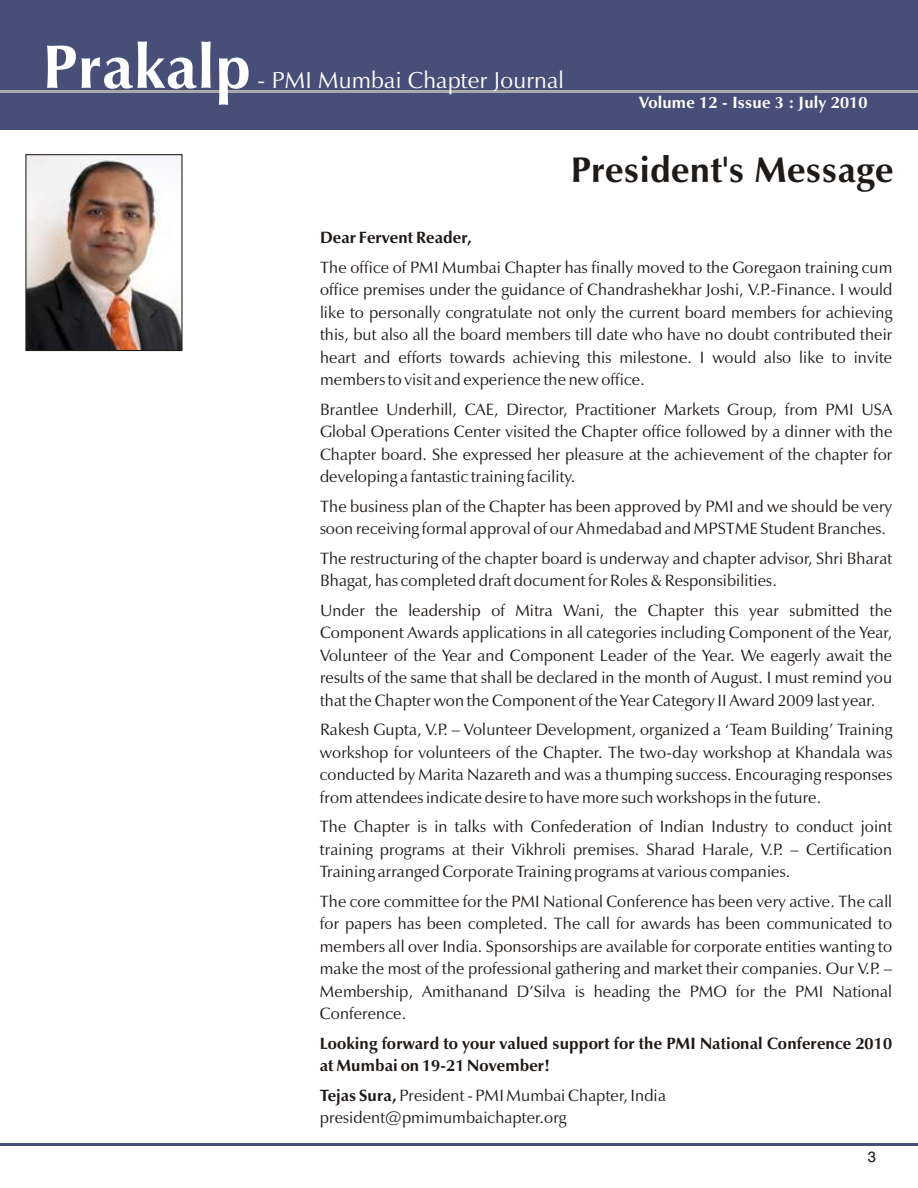
<style>
.page{position:relative;width:918px;height:1188px;background:#fff}
.page>*{position:absolute;margin:0;border:0;box-sizing:border-box;transform-origin:0 0}
.t1{font:700 62.1px "Zapf Humanist 601 BT";letter-spacing:.01em;color:#fff}
.t2{font:700 36px "Zapf Humanist 601 BT";letter-spacing:.01em;color:#1f1a17}
.t3{font:23.25px "Zapf Humanist 601 BT";letter-spacing:.01em;color:#fff}
.t4{font:16.5px/22.5px "Zapf Humanist 601 BT";color:#1f1a17;text-align:justify}
.t5{font:700 16.5px/22.4px "Zapf Humanist 601 BT";color:#1f1a17}
.t6{font:700 16.5px "Zapf Humanist 601 BT";letter-spacing:.015em;color:#fff}
.t7{font:15px "Swiss 721 BT";color:#1f1a17}
.s1{font-weight:700}
</style>
<div class="page">
<div style="left:0;top:0;width:918px;height:129px;background:#474f78"></div>
<hr style="left:0;top:1143px;width:918px;height:3px;background:#474f78">
<hr style="left:0;top:91px;width:918px;height:2px;background:#aba8a8">
<img style="left:27px;top:156px;width:154px;height:193px">
<div style="left:25px;top:154px;width:158px;height:197px;border:1px solid #1f1a17"></div>
<h1 class="t1" style="left:43px;top:41px;width:210px">Prakalp</h1>
<h3 class="t3" style="left:257px;top:70px;width:308px">- PMI Mumbai Chapter Journal</h3>
<p class="t6" style="left:639px;top:95px;width:230px">Volume 12 - Issue 3 : July 2010</p>
<h2 class="t2" style="left:571px;top:154px;width:324px">President's Message</h2>
<p class="t5" style="left:320px;top:228px;width:153px">Dear Fervent Reader,</p>
<p class="t4" style="left:320px;top:257px;width:574px">The office of PMI Mumbai Chapter has finally moved to the Goregaon training cum office premises under the guidance of Chandrashekhar Joshi, V.P.-Finance. I would like to personally congratulate not only the current board members for achieving this, but also all the board members till date who have no doubt contributed their heart and efforts towards achieving this milestone. I would also like to invite members to visit and experience the new office.</p>
<p class="t4" style="left:320px;top:399px;width:574px">Brantlee Underhill, CAE, Director, Practitioner Markets Group, from PMI USA Global Operations Center visited the Chapter office followed by a dinner with the Chapter board. She expressed her pleasure at the achievement of the chapter for developing a fantastic training facility.</p>
<p class="t4" style="left:320px;top:496px;width:574px">The business plan of the Chapter has been approved by PMI and we should be very soon receiving formal approval of our Ahmedabad and MPSTME Student Branches.</p>
<p class="t4" style="left:320px;top:548px;width:574px">The restructuring of the chapter board is underway and chapter advisor, Shri Bharat<br>Bhagat, has completed draft document for Roles &amp; Responsibilities.</p>
<p class="t4" style="left:320px;top:600px;width:574px">Under the leadership of Mitra Wani, the Chapter this year submitted the Component Awards applications in all categories including Component of the Year, Volunteer of the Year and Component Leader of the Year. We eagerly await the results of the same that shall be declared in the month of August. I must remind you that the Chapter won the Component of the Year Category II Award 2009 last year.</p>
<p class="t4" style="left:320px;top:720px;width:574px">Rakesh Gupta, V.P. – Volunteer Development, organized a ‘Team Building’ Training workshop for volunteers of the Chapter. The two-day workshop at Khandala was conducted by Marita Nazareth and was a thumping success. Encouraging responses from attendees indicate desire to have more such workshops in the future.</p>
<p class="t4" style="left:320px;top:817px;width:574px">The Chapter is in talks with Confederation of Indian Industry to conduct joint training programs at their Vikhroli premises. Sharad Harale, V.P. – Certification Training arranged Corporate Training programs at various companies.</p>
<p class="t4" style="left:320px;top:891px;width:574px">The core committee for the PMI National Conference has been very active. The call for papers has been completed. The call for awards has been communicated to members all over India. Sponsorships are available for corporate entities wanting to make the most of the professional gathering and market their companies. Our V.P. – Membership, Amithanand D’Silva is heading the PMO for the PMI National Conference.</p>
<p class="t5" style="left:320px;top:1033px;width:574px">Looking forward to your valued support for the PMI National Conference 2010 at Mumbai on 19-21 November!</p>
<p class="t4" style="left:320px;top:1085px;width:348px"><span class="s1">Tejas Sura,</span> President - PMI Mumbai Chapter, India president@pmimumbaichapter.org</p>
<p class="t7" style="left:868px;top:1151px;width:10px">3</p>
</div>
